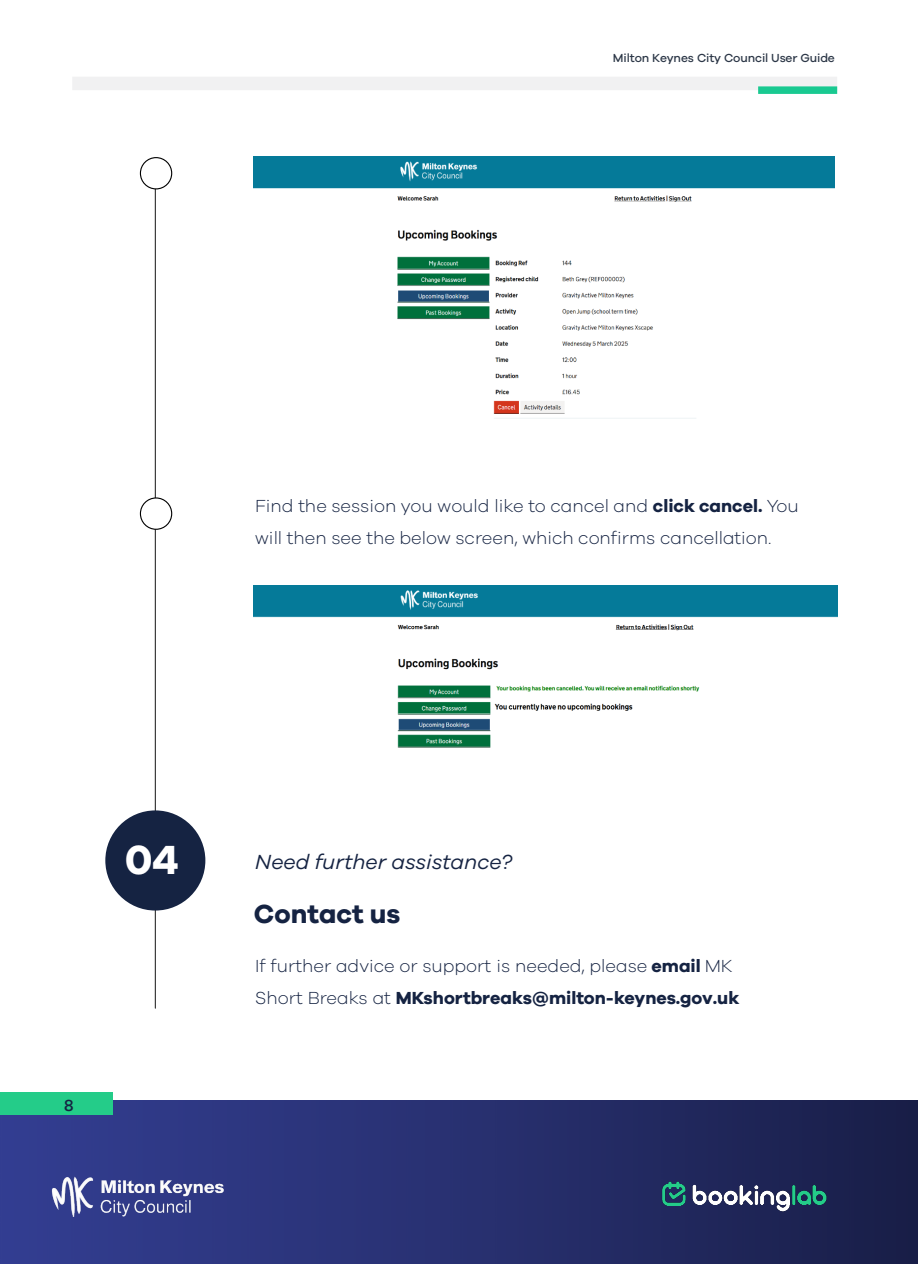
<style>
.page{position:relative;width:918px;height:1264px;background:#fff}
.page>*{position:absolute;margin:0;border:0;box-sizing:border-box;transform-origin:0 0}
.t1{font:700 42px "Galano Grotesque";color:#fff}
.t2{font:700 27px "Galano Grotesque";color:#152342}
.t3{font:italic 21px "Galano Grotesque";color:#152342}
.t4{font:300 18px/32.4px "Galano Grotesque";color:#152342}
.t5{font:500 16.5px "Galano Grotesque";color:#152342}
.t6{font:500 12px "Galano Grotesque";letter-spacing:-.01em;color:#2c3747}
.s1{font-weight:700}
</style>
<div class="page">
<div style="left:72px;top:77px;width:765px;height:13px;background:#f1f1f2"></div>
<div style="left:758px;top:86px;width:79px;height:8px;background:#19c991"></div>
<img style="left:0;top:1100px;width:918px;height:163px">
<div style="left:0;top:1091px;width:113px;height:23px;background:#24cc89"></div>
<img style="left:650px;top:1175px;width:187px;height:38px">
<img style="left:49px;top:1172px;width:179px;height:44px">
<hr style="left:155px;top:159px;width:1px;height:848px;background:#2e2e2e">
<div style="left:105px;top:810px;width:100px;height:100px;background:#152342;border-radius:50%"></div>
<div style="left:140px;top:158px;width:32px;height:31px;background:#fff;border-radius:50%"></div>
<div style="left:140px;top:157px;width:32px;height:32px;border:1px solid #000;border-radius:50%"></div>
<div style="left:140px;top:498px;width:32px;height:31px;background:#fff;border-radius:50%"></div>
<div style="left:140px;top:497px;width:32px;height:32px;border:1px solid #000;border-radius:50%"></div>
<img style="left:254px;top:157px;width:581px;height:262px">
<img style="left:254px;top:585px;width:583px;height:163px">
<p class="t6" style="left:613px;top:51px;width:223px">Milton Keynes City Council User Guide</p>
<p class="t4" style="left:255px;top:488px;width:545px">Find the session you would like to cancel and <span class="s1">click cancel.</span> You will then see the below screen, which confirms cancellation.</p>
<p class="t1" style="left:125px;top:834px;width:56px">04</p>
<p class="t5" style="left:64px;top:1095px;width:11px">8</p>
<p class="t3" style="left:255px;top:849px;width:258px">Need further assistance?</p>
<p class="t2" style="left:254px;top:896px;width:148px">Contact us</p>
<p class="t4" style="left:255px;top:948px;width:486px">If further advice or support is needed, please <span class="s1">email</span> MK<br>Short Breaks at <span class="s1">MKshortbreaks@milton-keynes.gov.uk</span></p>
</div>
